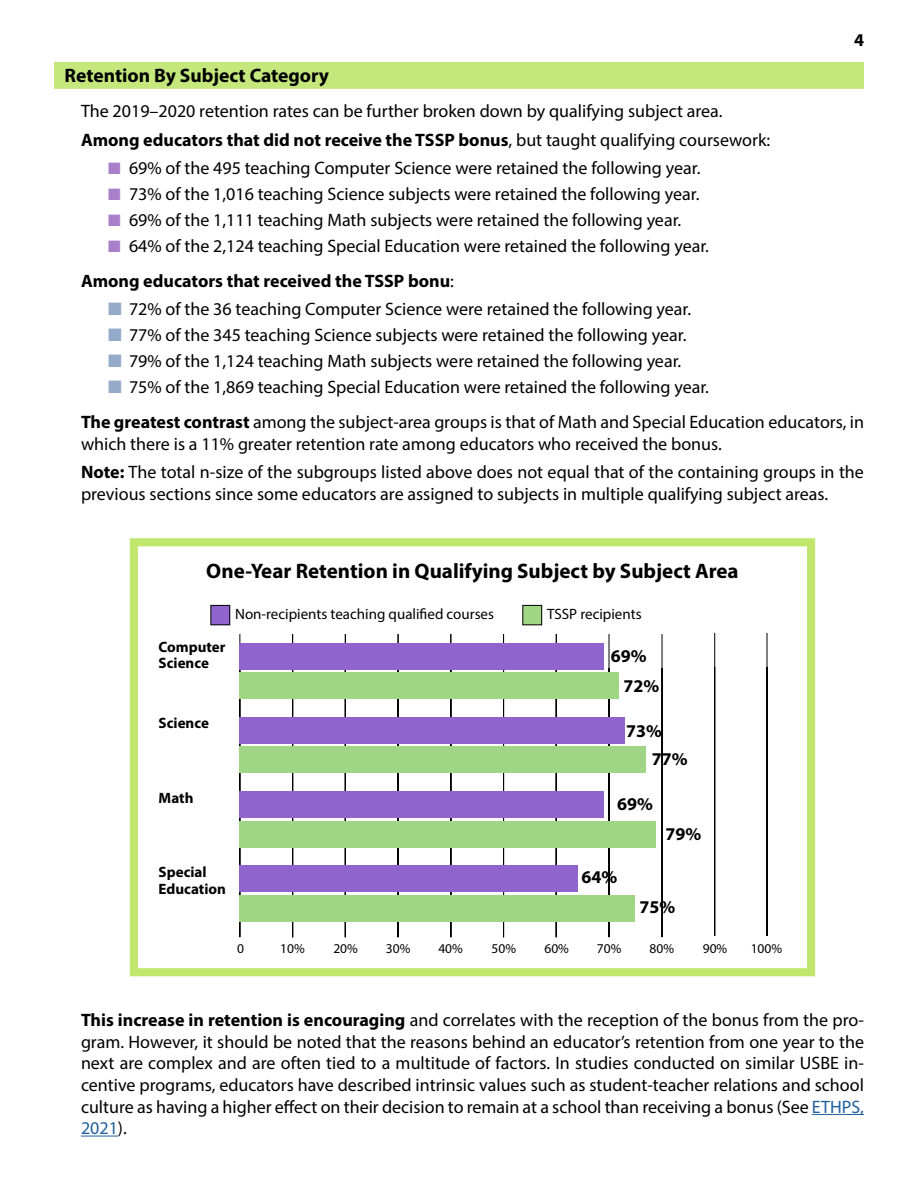
<style>
.page{position:relative;width:918px;height:1188px;background:#fff}
.page>*{position:absolute;margin:0;border:0;box-sizing:border-box;transform-origin:0 0}
.Chart_Title{font:700 21px "Myriad Pro";color:#000}
.Subheads{font:700 19.5px "Myriad Pro";color:#000}
.Body__Text{font:18px/21.6px "Myriad Pro";color:#000}
.Body__Text-2{font:700 18px "Myriad Pro";color:#000}
._12BoldCntrd{font:700 18px "Myriad Pro";color:#000}
.Chrt_Txt_10{font:15px "Myriad Pro";color:#000}
.Chrt_Txt_10-2{font:700 15px "Myriad Pro";color:#000}
.Chart__s{font:13.5px "Myriad Pro";color:#000}
.s1{font-weight:400}
.s2{font-weight:700}
.s3{color:#215e9e}
</style>
<div class="page">
<div style="left:54px;top:62px;width:810px;height:27px;background:#c5e87c"></div>
<hr style="left:812px;top:1114px;width:52px;height:1px;background:#215e9e">
<hr style="left:81px;top:1136px;width:37px;height:1px;background:#215e9e">
<div style="left:130px;top:538px;width:685px;height:438px;border:8px solid #c0e66c"></div>
<hr style="left:240px;top:634px;width:1px;height:303px;background:#000">
<hr style="left:292px;top:634px;width:1px;height:303px;background:#000">
<hr style="left:345px;top:634px;width:1px;height:303px;background:#000">
<hr style="left:398px;top:634px;width:1px;height:303px;background:#000">
<hr style="left:451px;top:634px;width:1px;height:303px;background:#000">
<hr style="left:503px;top:634px;width:1px;height:303px;background:#000">
<hr style="left:556px;top:634px;width:1px;height:303px;background:#000">
<hr style="left:609px;top:634px;width:1px;height:303px;background:#000">
<hr style="left:714px;top:633px;width:1px;height:303px;background:#000">
<hr style="left:662px;top:634px;width:1px;height:303px;background:#000">
<hr style="left:767px;top:633px;width:1px;height:303px;background:#000">
<div style="left:211px;top:605px;width:19px;height:20px;background:#9064cc"></div>
<div style="left:210px;top:605px;width:20px;height:20px;border:1px solid #000"></div>
<div style="left:523px;top:605px;width:19px;height:20px;background:#9fd584"></div>
<div style="left:522px;top:605px;width:20px;height:20px;border:1px solid #000"></div>
<div style="left:239px;top:643px;width:365px;height:27px;background:#9064cc"></div>
<div style="left:239px;top:672px;width:380px;height:27px;background:#9fd584"></div>
<div style="left:239px;top:717px;width:386px;height:27px;background:#9064cc"></div>
<div style="left:239px;top:746px;width:407px;height:27px;background:#9fd584"></div>
<div style="left:239px;top:791px;width:365px;height:27px;background:#9064cc"></div>
<div style="left:239px;top:821px;width:417px;height:27px;background:#9fd584"></div>
<div style="left:239px;top:865px;width:339px;height:27px;background:#9064cc"></div>
<div style="left:239px;top:895px;width:396px;height:27px;background:#9fd584"></div>
<p class="Body__Text-2" style="left:854px;top:28px;width:11px">4</p>
<p class="Subheads" style="left:64px;top:63px;width:266px">Retention By Subject Category</p>
<p class="Body__Text" style="left:81px;top:100px;width:643px">The 2019–2020 retention rates can be further broken down by qualifying subject area.</p>
<p class="Body__Text-2" style="left:81px;top:128px;width:691px">Among educators that did not receive the TSSP bonus<span class="s1">, but taught qualifying coursework:</span></p>
<p class="Body__Text" style="left:129px;top:157px;width:573px">69% of the 495 teaching Computer Science were retained the following year.</p>
<p class="Body__Text" style="left:129px;top:183px;width:572px">73% of the 1,016 teaching Science subjects were retained the following year.</p>
<p class="Body__Text" style="left:129px;top:209px;width:554px">69% of the 1,111 teaching Math subjects were retained the following year.</p>
<p class="Body__Text" style="left:129px;top:235px;width:582px">64% of the 2,124 teaching Special Education were retained the following year.</p>
<p class="Body__Text-2" style="left:81px;top:269px;width:374px">Among educators that received the TSSP bonu<span class="s1">:</span></p>
<p class="Body__Text" style="left:129px;top:298px;width:564px">72% of the 36 teaching Computer Science were retained the following year.</p>
<p class="Body__Text" style="left:129px;top:324px;width:559px">77% of the 345 teaching Science subjects were retained the following year.</p>
<p class="Body__Text" style="left:129px;top:350px;width:554px">79% of the 1,124 teaching Math subjects were retained the following year.</p>
<p class="Body__Text" style="left:129px;top:376px;width:582px">75% of the 1,869 teaching Special Education were retained the following year.</p>
<p class="Body__Text" style="left:81px;top:411px;width:785px"><span class="s2">The greatest contrast</span> among the subject-area groups is that of Math and Special Education educators, in which there is a 11% greater retention rate among educators who received the bonus.</p>
<p class="Body__Text" style="left:81px;top:461px;width:784px"><span class="s2">Note:</span> The total n-size of the subgroups listed above does not equal that of the containing groups in the previous sections since some educators are assigned to subjects in multiple qualifying subject areas.</p>
<p class="Chart_Title" style="left:206px;top:557px;width:534px">One-Year Retention in Qualifying Subject by Subject Area</p>
<p class="Chrt_Txt_10-2" style="left:159px;top:637px;width:68px">Computer</p>
<p class="Chrt_Txt_10-2" style="left:159px;top:653px;width:52px">Science</p>
<p class="Chrt_Txt_10-2" style="left:159px;top:714px;width:52px">Science</p>
<p class="Chrt_Txt_10-2" style="left:159px;top:788px;width:36px">Math</p>
<p class="Chrt_Txt_10-2" style="left:159px;top:863px;width:49px">Special</p>
<p class="Chrt_Txt_10-2" style="left:159px;top:879px;width:69px">Education</p>
<p class="Chrt_Txt_10" style="left:235px;top:605px;width:260px">Non-recipients teaching qualified courses</p>
<p class="Chrt_Txt_10" style="left:547px;top:605px;width:96px">TSSP recipients</p>
<p class="_12BoldCntrd" style="left:611px;top:644px;width:37px">69%</p>
<p class="_12BoldCntrd" style="left:623px;top:674px;width:37px">72%</p>
<p class="_12BoldCntrd" style="left:626px;top:719px;width:37px">73%</p>
<p class="_12BoldCntrd" style="left:652px;top:747px;width:37px">77%</p>
<p class="_12BoldCntrd" style="left:617px;top:792px;width:37px">69%</p>
<p class="_12BoldCntrd" style="left:665px;top:822px;width:37px">79%</p>
<p class="_12BoldCntrd" style="left:582px;top:865px;width:37px">64%</p>
<p class="_12BoldCntrd" style="left:640px;top:896px;width:37px">75%</p>
<p class="Chart__s" style="left:237px;top:940px;width:8px">0</p>
<p class="Chart__s" style="left:280px;top:940px;width:26px">10%</p>
<p class="Chart__s" style="left:333px;top:940px;width:26px">20%</p>
<p class="Chart__s" style="left:386px;top:940px;width:26px">30%</p>
<p class="Chart__s" style="left:438px;top:940px;width:26px">40%</p>
<p class="Chart__s" style="left:492px;top:940px;width:26px">50%</p>
<p class="Chart__s" style="left:544px;top:940px;width:26px">60%</p>
<p class="Chart__s" style="left:597px;top:940px;width:26px">70%</p>
<p class="Chart__s" style="left:650px;top:940px;width:26px">80%</p>
<p class="Chart__s" style="left:703px;top:940px;width:26px">90%</p>
<p class="Chart__s" style="left:751px;top:940px;width:33px">100%</p>
<p class="Body__Text" style="left:81px;top:1009px;width:785px;text-align:justify"><span class="s2">This increase in retention is encouraging</span> and correlates with the reception of the bonus from the pro&shy;gram. However, it should be noted that the reasons behind an educator’s retention from one year to the next are complex and are often tied to a multitude of factors. In studies conducted on similar USBE in&shy;centive programs, educators have described intrinsic values such as student-teacher relations and school culture as having a higher effect on their decision to remain at a school than receiving a bonus (See <span class="s3">ETHPS, 2021</span>).</p>
</div>
